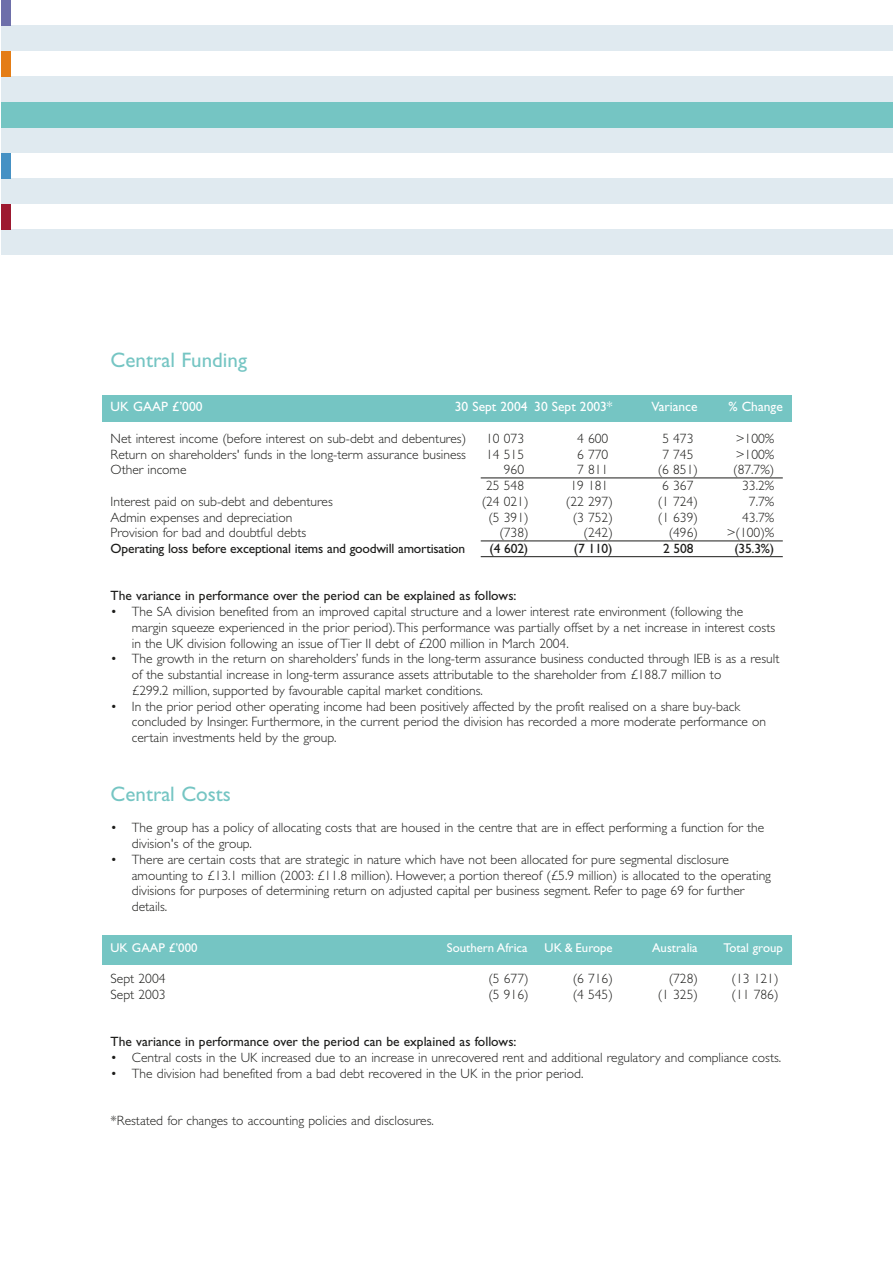
<style>
.page{position:relative;width:893px;height:1263px;background:#fff}
.page>*{position:absolute;margin:0;border:0;box-sizing:border-box;transform-origin:0 0}
.t1{font:21px "Gill Sans";color:#75c5c3}
.t2{font:300 13.5px/15.8px "Gill Sans";color:#1c1c1a}
.t3{font:13.5px "Gill Sans";color:#1c1c1a}
.t4{font:13.5px "Gill Sans";color:#fff}
.t5{font:12.75px "Gill Sans";color:#fff}
</style>
<div class="page">
<div style="left:1px;top:26px;width:891px;height:25px;background:#e0eaf0"></div>
<div style="left:1px;top:77px;width:891px;height:25px;background:#e0eaf0"></div>
<div style="left:1px;top:128px;width:891px;height:25px;background:#e0eaf0"></div>
<div style="left:1px;top:179px;width:891px;height:25px;background:#e0eaf0"></div>
<div style="left:1px;top:230px;width:891px;height:25px;background:#e0eaf0"></div>
<div style="left:1px;top:0;width:10px;height:26px;background:#6d6faa"></div>
<div style="left:1px;top:51px;width:10px;height:26px;background:#e47d16"></div>
<div style="left:1px;top:102px;width:891px;height:26px;background:#75c5c3"></div>
<div style="left:1px;top:153px;width:10px;height:26px;background:#4591c4"></div>
<div style="left:1px;top:204px;width:10px;height:26px;background:#9d1930"></div>
<div style="left:102px;top:395px;width:689px;height:27px;background:#75c5c3"></div>
<hr style="left:480px;top:478px;width:302px;height:1px;background:#1c1c1a">
<hr style="left:480px;top:541px;width:302px;height:1px;background:#1c1c1a">
<hr style="left:480px;top:556px;width:302px;height:1px;background:#1c1c1a">
<div style="left:102px;top:935px;width:689px;height:30px;background:#75c5c3"></div>
<h1 class="t1" style="left:111px;top:353px;width:138px">Central Funding</h1>
<p class="t4" style="left:111px;top:402px;width:93px">UK GAAP £’000</p>
<p class="t4" style="left:455px;top:402px;width:159px">30 Sept 2004 30 Sept 2003*</p>
<p class="t4" style="left:651px;top:402px;width:48px">Variance</p>
<p class="t4" style="left:728px;top:402px;width:56px">% Change</p>
<p class="t2" style="left:111px;top:432px;width:357px">Net interest income (before interest on sub-debt and debentures)</p>
<p class="t2" style="left:486px;top:432px;width:39px">10 073</p>
<p class="t2" style="left:577px;top:432px;width:33px">4 600</p>
<p class="t2" style="left:662px;top:432px;width:33px">5 473</p>
<p class="t2" style="left:735px;top:432px;width:40px">&gt;100%</p>
<p class="t2" style="left:111px;top:448px;width:357px">Return on shareholders' funds in the long-term assurance business</p>
<p class="t2" style="left:486px;top:448px;width:39px">14 515</p>
<p class="t2" style="left:577px;top:448px;width:33px">6 770</p>
<p class="t2" style="left:662px;top:448px;width:33px">7 745</p>
<p class="t2" style="left:735px;top:448px;width:40px">&gt;100%</p>
<p class="t2" style="left:111px;top:464px;width:77px">Other income</p>
<p class="t2" style="left:504px;top:464px;width:22px">960</p>
<p class="t2" style="left:577px;top:464px;width:33px">7 811</p>
<p class="t2" style="left:657px;top:464px;width:42px">(6 851)</p>
<p class="t2" style="left:733px;top:464px;width:43px">(87.7%)</p>
<p class="t2" style="left:486px;top:479px;width:39px">25 548</p>
<p class="t2" style="left:570px;top:479px;width:39px">19 181</p>
<p class="t2" style="left:662px;top:479px;width:33px">6 367</p>
<p class="t2" style="left:742px;top:479px;width:34px">33.2%</p>
<p class="t2" style="left:111px;top:495px;width:224px">Interest paid on sub-debt and debentures</p>
<p class="t2" style="left:481px;top:495px;width:48px">(24 021)</p>
<p class="t2" style="left:566px;top:495px;width:48px">(22 297)</p>
<p class="t2" style="left:657px;top:495px;width:42px">(1 724)</p>
<p class="t2" style="left:749px;top:495px;width:27px">7.7%</p>
<p class="t2" style="left:111px;top:511px;width:183px">Admin expenses and depreciation</p>
<p class="t2" style="left:488px;top:511px;width:42px">(5 391)</p>
<p class="t2" style="left:572px;top:511px;width:42px">(3 752)</p>
<p class="t2" style="left:657px;top:511px;width:42px">(1 639)</p>
<p class="t2" style="left:742px;top:511px;width:34px">43.7%</p>
<p class="t2" style="left:111px;top:527px;width:197px">Provision for bad and doubtful debts</p>
<p class="t2" style="left:499px;top:527px;width:31px">(738)</p>
<p class="t2" style="left:583px;top:527px;width:31px">(242)</p>
<p class="t2" style="left:668px;top:527px;width:31px">(496)</p>
<p class="t2" style="left:726px;top:527px;width:49px">&gt;(100)%</p>
<p class="t3" style="left:111px;top:544px;width:356px">Operating loss before exceptional items and goodwill amortisation</p>
<p class="t3" style="left:489px;top:544px;width:40px">(4 602)</p>
<p class="t3" style="left:574px;top:544px;width:40px">(7 110)</p>
<p class="t3" style="left:663px;top:544px;width:32px">2 508</p>
<p class="t3" style="left:734px;top:544px;width:41px">(35.3%)</p>
<p class="t3" style="left:111px;top:591px;width:407px">The variance in performance over the period can be explained as follows:</p>
<p class="t2" style="left:132px;top:605px;width:644px;text-indent:-21px">• The SA division benefited from an improved capital structure and a lower interest rate environment (following the margin squeeze experienced in the prior period).This performance was partially offset by a net increase in interest costs in the UK division following an issue of Tier II debt of £200 million in March 2004.</p>
<p class="t2" style="left:132px;top:653px;width:649px;text-indent:-21px">• The growth in the return on shareholders’ funds in the long-term assurance business conducted through IEB is as a result of the substantial increase in long-term assurance assets attributable to the shareholder from £188.7 million to<br>£299.2 million, supported by favourable capital market conditions.</p>
<p class="t2" style="left:132px;top:700px;width:635px;text-indent:-21px">• In the prior period other operating income had been positively affected by the profit realised on a share buy-back concluded by Insinger. Furthermore, in the current period the division has recorded a more moderate performance on certain investments held by the group.</p>
<h1 class="t1" style="left:111px;top:787px;width:122px">Central Costs</h1>
<p class="t2" style="left:132px;top:822px;width:633px;text-indent:-21px">• The group has a policy of allocating costs that are housed in the centre that are in effect performing a function for the division's of the group.</p>
<p class="t2" style="left:132px;top:853px;width:640px;text-indent:-21px">• There are certain costs that are strategic in nature which have not been allocated for pure segmental disclosure amounting to £13.1 million (2003: £11.8 million). However, a portion thereof (£5.9 million) is allocated to the operating divisions for purposes of determining return on adjusted capital per business segment. Refer to page 69 for further details.</p>
<p class="t5" style="left:111px;top:943px;width:88px">UK GAAP £’000</p>
<p class="t5" style="left:447px;top:943px;width:82px">Southern Africa</p>
<p class="t5" style="left:544px;top:943px;width:69px">UK &amp; Europe</p>
<p class="t5" style="left:652px;top:943px;width:47px">Australia</p>
<p class="t5" style="left:723px;top:943px;width:61px">Total group</p>
<p class="t2" style="left:111px;top:972px;width:56px">Sept 2004</p>
<p class="t2" style="left:488px;top:972px;width:42px">(5 677)</p>
<p class="t2" style="left:572px;top:972px;width:42px">(6 716)</p>
<p class="t2" style="left:668px;top:972px;width:31px">(728)</p>
<p class="t2" style="left:731px;top:972px;width:48px">(13 121)</p>
<p class="t2" style="left:111px;top:988px;width:56px">Sept 2003</p>
<p class="t2" style="left:488px;top:988px;width:42px">(5 916)</p>
<p class="t2" style="left:572px;top:988px;width:42px">(4 545)</p>
<p class="t2" style="left:657px;top:988px;width:42px">(1 325)</p>
<p class="t2" style="left:731px;top:988px;width:48px">(11 786)</p>
<p class="t3" style="left:111px;top:1037px;width:407px">The variance in performance over the period can be explained as follows:</p>
<p class="t2" style="left:111px;top:1051px;width:672px">• Central costs in the UK increased due to an increase in unrecovered rent and additional regulatory and compliance costs.</p>
<p class="t2" style="left:111px;top:1067px;width:474px">• The division had benefited from a bad debt recovered in the UK in the prior period.</p>
<p class="t2" style="left:111px;top:1114px;width:325px">*Restated for changes to accounting policies and disclosures.</p>
</div>
